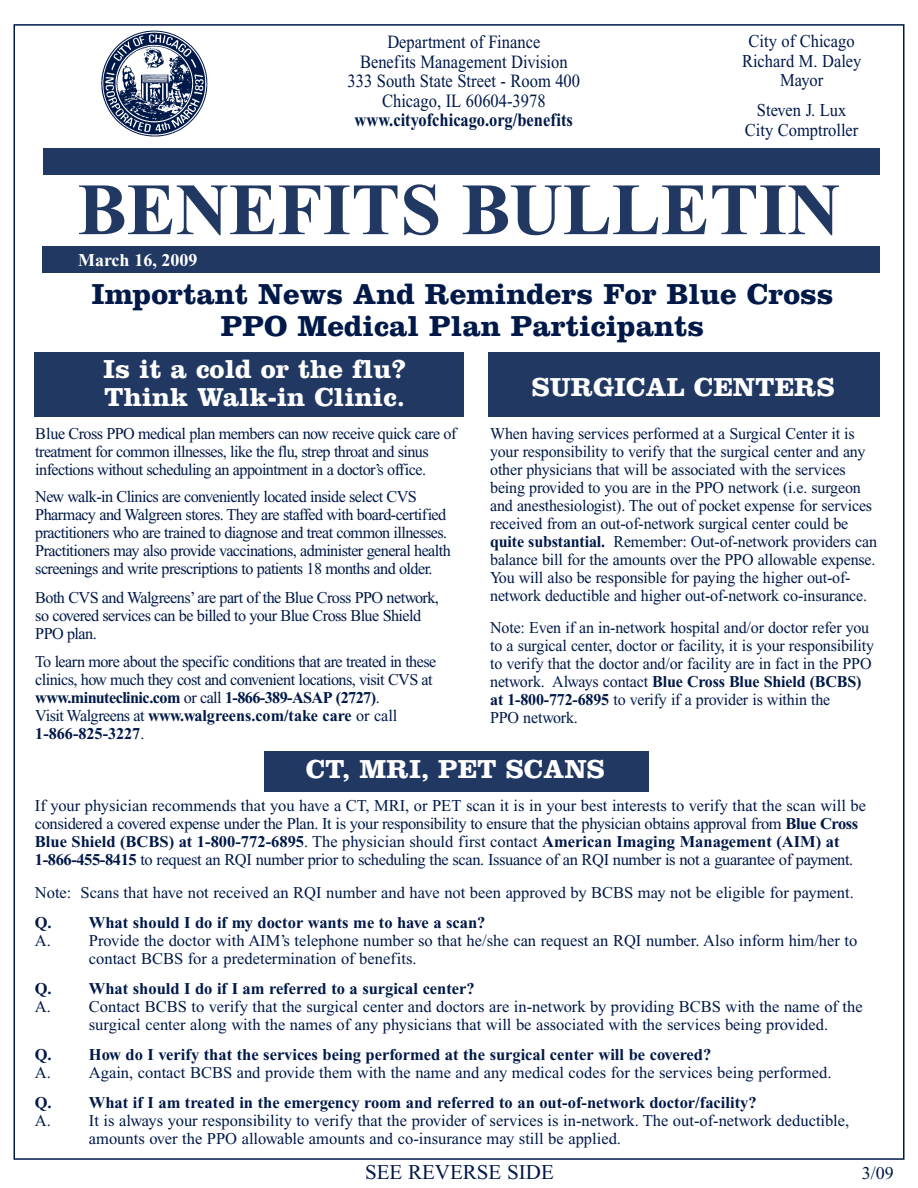
<style>
.page{position:relative;width:918px;height:1188px;background:#fff}
.page>*{position:absolute;margin:0;border:0;box-sizing:border-box;transform-origin:0 0}
.t1{font:700 73.5px "Times New Roman";color:#213862}
.t2{font:700 30px/31.5px "Clarendon";color:#001948;text-align:center}
.t3{font:700 27px/28.5px "Clarendon";color:#fff}
.t4{font:21px "Times New Roman";color:#001948}
.t5{font:18.6px/19.5px "Times New Roman";color:#001948;text-align:center;scale:.88 1}
.t6{font:700 18.6px "Times New Roman";color:#001948;scale:.88 1}
.t7{font:18.15px/19.5px "Times New Roman";color:#001948;text-align:center;scale:.91 1}
.t8{font:700 18px "Times New Roman";color:#fff}
.t9{font:18px "Times New Roman";color:#001948}
.t10{font:16.5px/18px "Times New Roman";letter-spacing:-.01em;color:#001948}
.t11{font:16.5px/18px "Times New Roman";letter-spacing:-.035em;color:#001948}
.t12{font:700 16.5px "Times New Roman";color:#001948}
.s1{font-weight:700}
</style>
<div class="page">
<div style="left:44px;top:148px;width:836px;height:27px;background:#213862"></div>
<div style="left:42px;top:246px;width:837px;height:27px;background:#213862"></div>
<img style="left:101px;top:30px;width:107px;height:107px">
<div style="left:34px;top:352px;width:430px;height:65px;background:#213862"></div>
<div style="left:488px;top:352px;width:392px;height:65px;background:#213862"></div>
<div style="left:264px;top:751px;width:385px;height:41px;background:#213862"></div>
<p class="t5" style="left:348px;top:34px;width:266px">Department of Finance<br>Benefits Management Division<br>333 South State Street - Room 400<br>Chicago, IL 60604-3978</p>
<p class="t6" style="left:355px;top:114px;width:250px">www.cityofchicago.org/benefits</p>
<p class="t7" style="left:742px;top:33px;width:133px">City of Chicago<br>Richard M. Daley<br>Mayor</p>
<p class="t7" style="left:745px;top:102px;width:126px">Steven J. Lux<br>City Comptroller</p>
<h1 class="t1" style="left:78px;top:184px;width:764px">BENEFITS BULLETIN</h1>
<p class="t8" style="left:78px;top:253px;width:121px">March 16, 2009</p>
<h2 class="t2" style="left:91px;top:281px;width:744px">Important News And Reminders For Blue Cross<br>PPO Medical Plan Participants</h2>
<h3 class="t3" style="left:103px;top:357px;width:305px">Is it a cold or the flu?<br>Think Walk-in Clinic.</h3>
<p class="t11" style="left:35px;top:426px;width:423px">Blue Cross PPO medical plan members can now receive quick care of treatment for common illnesses, like the flu, strep throat and sinus infections without scheduling an appointment in a doctor’s office.</p>
<p class="t11" style="left:35px;top:489px;width:417px">New walk-in Clinics are conveniently located inside select CVS Pharmacy and Walgreen stores. They are staffed with board-certified practitioners who are trained to diagnose and treat common illnesses.<br>Practitioners may also provide vaccinations, administer general health screenings and write prescriptions to patients 18 months and older.</p>
<p class="t11" style="left:35px;top:590px;width:405px">Both CVS and Walgreens’ are part of the Blue Cross PPO network, so covered services can be billed to your Blue Cross Blue Shield<br>PPO plan.</p>
<p class="t11" style="left:35px;top:654px;width:403px">To learn more about the specific conditions that are treated in these clinics, how much they cost and convenient locations, visit CVS at <span class="s1">www.minuteclinic.com</span> or call <span class="s1">1-866-389-ASAP (2727)</span>.<br>Visit Walgreens at <span class="s1">www.walgreens.com/take care</span> or call <span class="s1">1-866-825-3227</span>.</p>
<h3 class="t3" style="left:532px;top:375px;width:304px">SURGICAL CENTERS</h3>
<p class="t10" style="left:490px;top:426px;width:389px">When having services performed at a Surgical Center it is your responsibility to verify that the surgical center and any other physicians that will be associated with the services being provided to you are in the PPO network (i.e. surgeon and anesthesiologist). The out of pocket expense for services received from an out-of-network surgical center could be <span class="s1">quite substantial.</span> Remember: Out-of-network providers can balance bill for the amounts over the PPO allowable expense.<br>You will also be responsible for paying the higher out-of&shy;network deductible and higher out-of-network co-insurance.</p>
<p class="t10" style="left:490px;top:620px;width:385px">Note: Even if an in-network hospital and/or doctor refer you to a surgical center, doctor or facility, it is your responsibility to verify that the doctor and/or facility are in fact in the PPO network. Always contact <span class="s1">Blue Cross Blue Shield (BCBS) at 1-800-772-6895</span> to verify if a provider is within the<br>PPO network.</p>
<h3 class="t3" style="left:306px;top:758px;width:301px">CT, MRI, PET SCANS</h3>
<p class="t10" style="left:35px;top:798px;width:833px">If your physician recommends that you have a CT, MRI, or PET scan it is in your best interests to verify that the scan will be considered a covered expense under the Plan . It is your responsibility to ensure that the physician obtains approval from <span class="s1">Blue Cross Blue Shield (BCBS) at 1-800-772-6895</span>. The physician should first contact <span class="s1">American Imaging Management (AIM) at 1-866-455-8415</span> to request an RQI number prior to scheduling the scan. Issuance of an RQI number is not a guarantee of payment.</p>
<p class="t10" style="left:35px;top:885px;width:820px">Note: Scans that have not received an RQI number and have not been approved by BCBS may not be eligible for payment.</p>
<p class="t12" style="left:35px;top:917px;width:452px">Q. What should I do if my doctor wants me to have a scan?</p>
<p class="t10" style="left:89px;top:933px;width:770px;text-indent:-54px">A. Provide the doctor with AIM’s telephone number so that he/she can request an RQI number. Also inform him/her to contact BCBS for a predetermination of benefits.</p>
<p class="t12" style="left:35px;top:983px;width:441px">Q. What should I do if I am referred to a surgical center?</p>
<p class="t10" style="left:89px;top:999px;width:775px;text-indent:-54px">A. Contact BCBS to verify that the surgical center and doctors are in-network by providing BCBS with the name of the surgical center along with the names of any physicians that will be associated with the services being provided.</p>
<p class="t12" style="left:35px;top:1049px;width:678px">Q. How do I verify that the services being performed at the surgical center will be covered?</p>
<p class="t10" style="left:35px;top:1065px;width:798px">A. Again, contact BCBS and provide them with the name and any medical codes for the services being performed.</p>
<p class="t12" style="left:35px;top:1097px;width:723px">Q. What if I am treated in the emergency room and referred to an out-of-network doctor/facility?</p>
<p class="t10" style="left:89px;top:1113px;width:762px;text-indent:-54px">A. It is always your responsibility to verify that the provider of services is in-network. The out-of-network deductible, amounts over the PPO allowable amounts and co-insurance may still be applied.</p>
<p class="t4" style="left:365px;top:1164px;width:190px">SEE REVERSE SIDE</p>
<p class="t9" style="left:862px;top:1166px;width:33px">3/09</p>
</div>
